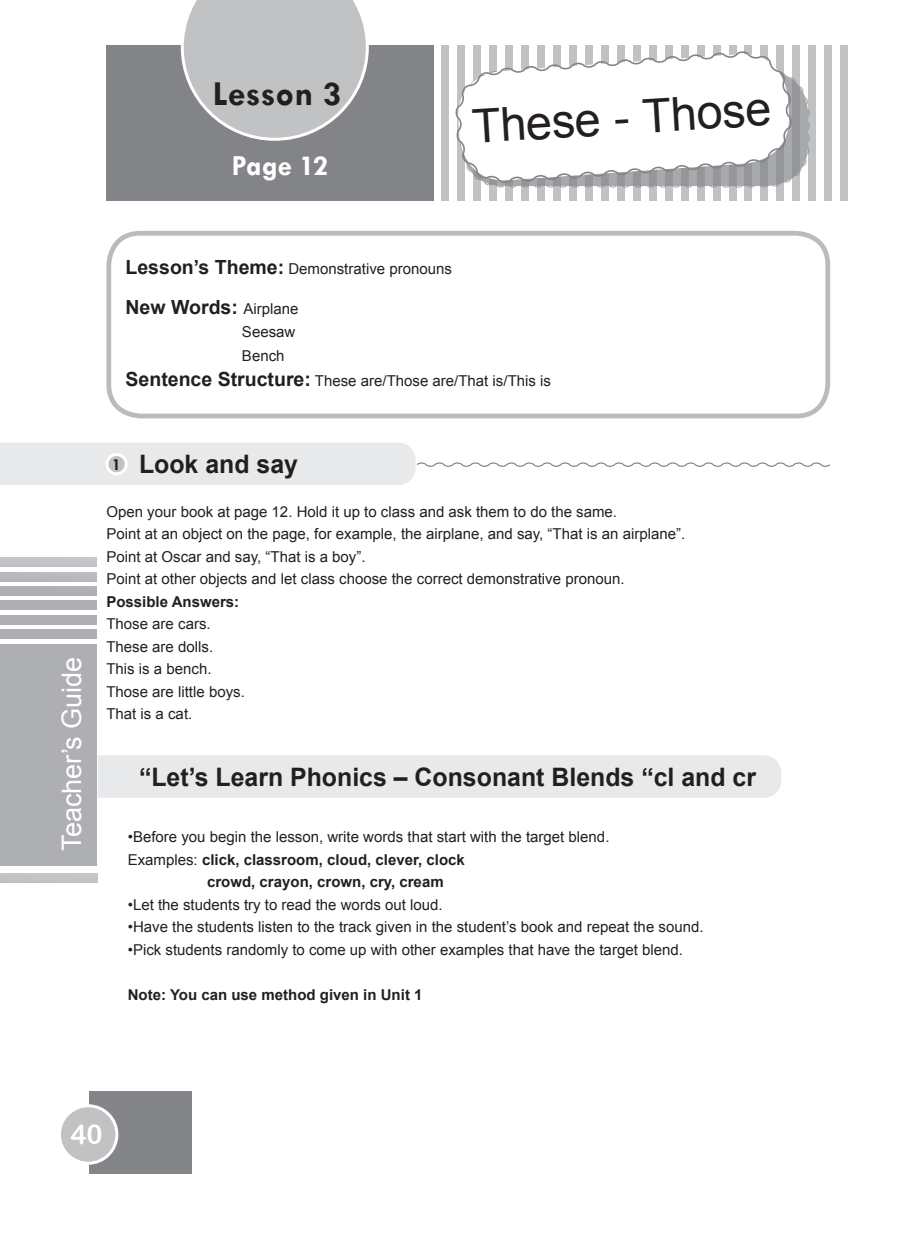
<style>
.page{position:relative;width:915px;height:1234px;background:#fff}
.page>*{position:absolute;margin:0;border:0;box-sizing:border-box;transform-origin:0 0}
.t1{font:46.8px "Arial";color:#231f20}
.t2{font:700 35.25px "Tw Cen";color:#231f20}
.t3{font:700 29.25px "Tw Cen";color:#fff}
.t4{font:27.15px "Arial Rounded MT Bold";color:#fff}
.t5{font:26.85px "Arial";letter-spacing:-.005em;color:#fff}
.t6{font:700 25.35px "Arial";color:#231f20}
.t7{font:700 19.5px "Arial";color:#231f20}
.t8{font:700 16.95px "Tw Cen";color:#231f20}
.t9{font:15px "Arial";color:#231f20}
.t10{font:700 15px "Arial";color:#231f20}
.s1{font-weight:700;font-size:19.5px}
.s2{font-weight:400;font-size:15px}
.s3{font-weight:400}
</style>
<div class="page">
<div style="left:0;top:644px;width:97px;height:222px;background:#aeafb3"></div>
<div style="left:0;top:629px;width:97px;height:9px;background:#aeafb3"></div>
<div style="left:0;top:571px;width:97px;height:10px;background:#b9babd"></div>
<div style="left:0;top:600px;width:97px;height:10px;background:#aeafb3"></div>
<div style="left:0;top:614px;width:97px;height:10px;background:#aeafb3"></div>
<div style="left:0;top:557px;width:97px;height:10px;background:#c3c4c7"></div>
<div style="left:0;top:873px;width:98px;height:10px;background:#c3c4c7"></div>
<div style="left:0;top:586px;width:97px;height:9px;background:#aeafb3"></div>
<div style="left:106px;top:45px;width:328px;height:155px;background:#828487"></div>
<div style="left:441px;top:46px;width:8px;height:155px;background:#c1c2c4"></div>
<div style="left:457px;top:46px;width:8px;height:155px;background:#c1c2c4"></div>
<div style="left:473px;top:46px;width:7px;height:155px;background:#c1c2c4"></div>
<div style="left:489px;top:46px;width:7px;height:155px;background:#c1c2c4"></div>
<div style="left:505px;top:46px;width:7px;height:155px;background:#c1c2c4"></div>
<div style="left:521px;top:46px;width:7px;height:155px;background:#c1c2c4"></div>
<div style="left:537px;top:46px;width:7px;height:155px;background:#c1c2c4"></div>
<div style="left:553px;top:46px;width:7px;height:155px;background:#c1c2c4"></div>
<div style="left:569px;top:46px;width:7px;height:155px;background:#c1c2c4"></div>
<div style="left:585px;top:46px;width:7px;height:155px;background:#c1c2c4"></div>
<div style="left:601px;top:46px;width:7px;height:155px;background:#c1c2c4"></div>
<div style="left:617px;top:46px;width:7px;height:155px;background:#c1c2c4"></div>
<div style="left:632px;top:46px;width:8px;height:155px;background:#c1c2c4"></div>
<div style="left:648px;top:46px;width:8px;height:155px;background:#c1c2c4"></div>
<div style="left:664px;top:46px;width:8px;height:155px;background:#c1c2c4"></div>
<div style="left:680px;top:46px;width:8px;height:155px;background:#c1c2c4"></div>
<div style="left:696px;top:46px;width:8px;height:155px;background:#c1c2c4"></div>
<div style="left:712px;top:46px;width:8px;height:155px;background:#c1c2c4"></div>
<div style="left:728px;top:46px;width:8px;height:155px;background:#c1c2c4"></div>
<div style="left:744px;top:46px;width:8px;height:155px;background:#c1c2c4"></div>
<div style="left:760px;top:46px;width:7px;height:155px;background:#c1c2c4"></div>
<div style="left:776px;top:46px;width:7px;height:155px;background:#c1c2c4"></div>
<div style="left:792px;top:46px;width:7px;height:155px;background:#c1c2c4"></div>
<div style="left:808px;top:46px;width:7px;height:155px;background:#c1c2c4"></div>
<div style="left:824px;top:46px;width:7px;height:155px;background:#c1c2c4"></div>
<div style="left:840px;top:46px;width:7px;height:155px;background:#c1c2c4"></div>
<svg style="left:181px;top:0;width:188px;height:141px;background:#bbbcbe"></svg>
<svg style="left:480px;top:51px;width:330px;height:138px"></svg>
<svg style="left:455px;top:50px;width:338px;height:134px"></svg>
<div style="left:106px;top:231px;width:723px;height:187px;border:5px solid #babbbe;border-radius:32px"></div>
<div style="left:98px;top:755px;width:683px;height:42px;background:#e8e9ea"></div>
<svg style="left:0;top:442px;width:830px;height:43px"></svg>
<div style="left:107px;top:454px;width:19px;height:19px;background:#c1c2c4;border-radius:50%"></div>
<div style="left:105px;top:453px;width:23px;height:22px;border:3px solid #fff;border-radius:50%"></div>
<div style="left:89px;top:1091px;width:102px;height:83px;background:#828487"></div>
<div style="left:59px;top:1105px;width:58px;height:57px;background:#c1c2c4;border-radius:50%"></div>
<div style="left:58px;top:1103px;width:60px;height:61px;border:3px solid #fff;border-radius:50%"></div>
<p class="t2" style="left:213px;top:73px;width:130px">Lesson 3</p>
<p class="t3" style="left:232px;top:148px;width:98px">Page 12</p>
<p class="t1" style="left:470px;top:95px;width:301px;rotate:-3deg">These - Those</p>
<p class="t9" style="left:125px;top:258px;width:328px"><span class="s1">Lesson’s Theme:</span> Demonstrative pronouns</p>
<p class="t7" style="left:125px;top:294px;width:174px">New Words: <span class="s2">Airplane</span></p>
<p class="t9" style="left:242px;top:321px;width:55px">Seesaw</p>
<p class="t9" style="left:242px;top:345px;width:44px">Bench</p>
<p class="t9" style="left:125px;top:371px;width:427px"><span class="s1">Sentence Structure:</span> These are/Those are/That is/This is</p>
<h3 class="t5" style="left:54px;top:850px;width:195px;rotate:-90deg">Teacher’s Guide</h3>
<p class="t8" style="left:112px;top:454px;width:10px">1</p>
<p class="t6" style="left:139px;top:447px;width:160px">Look and say</p>
<p class="t9" style="left:106px;top:501px;width:512px">Open your book at page 12. Hold it up to class and ask them to do the same.</p>
<p class="t9" style="left:106px;top:524px;width:580px">Point at an object on the page, for example, the airplane, and say, “That is an airplane”.</p>
<p class="t9" style="left:106px;top:546px;width:261px">Point at Oscar and say, “That is a boy”.</p>
<p class="t9" style="left:106px;top:569px;width:519px">Point at other objects and let class choose the correct demonstrative pronoun.</p>
<p class="t10" style="left:106px;top:591px;width:134px">Possible Answers:</p>
<p class="t9" style="left:106px;top:614px;width:106px">Those are cars.</p>
<p class="t9" style="left:106px;top:636px;width:108px">These are dolls.</p>
<p class="t9" style="left:106px;top:659px;width:107px">This is a bench.</p>
<p class="t9" style="left:106px;top:681px;width:140px">Those are little boys.</p>
<p class="t9" style="left:106px;top:704px;width:87px">That is a cat.</p>
<p class="t6" style="left:139px;top:759px;width:618px">”Let’s Learn Phonics – Consonant Blends “cl and cr</p>
<p class="t9" style="left:128px;top:826px;width:483px">•Before you begin the lesson, write words that start with the target blend.</p>
<p class="t10" style="left:128px;top:849px;width:338px"><span class="s3">Examples:</span> click, classroom, cloud, clever, clock</p>
<p class="t10" style="left:207px;top:871px;width:238px">crowd, crayon, crown, cry, cream</p>
<p class="t9" style="left:128px;top:894px;width:316px">•Let the students try to read the words out loud.</p>
<p class="t9" style="left:128px;top:916px;width:577px">•Have the students listen to the track given in the student’s book and repeat the sound.</p>
<p class="t9" style="left:128px;top:939px;width:556px">•Pick students randomly to come up with other examples that have the target blend.</p>
<p class="t10" style="left:128px;top:984px;width:296px">Note: You can use method given in Unit 1</p>
<p class="t4" style="left:70px;top:1117px;width:34px">40</p>
</div>
